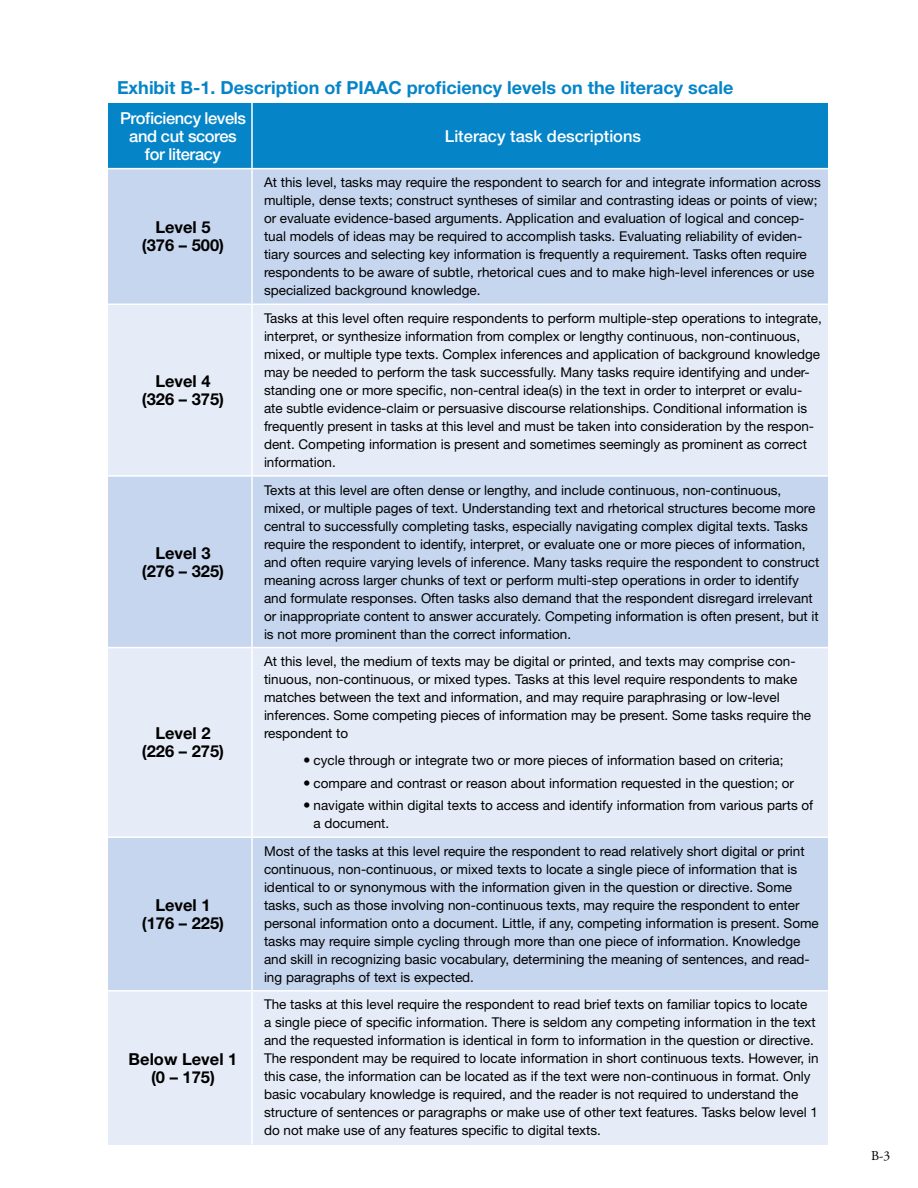
<style>
.page{position:relative;width:918px;height:1188px;background:#fff}
.page>*{position:absolute;margin:0;border:0;box-sizing:border-box;transform-origin:0 0}
.t1{font:700 18px "Helvetica Neue LT Std";color:#0585c8}
.t2{font:700 16.5px/18px "Helvetica Neue LT Std";color:#000;text-align:center}
.t3{font:500 16.5px/18px "Helvetica Neue LT Std";letter-spacing:-.025em;color:#fff;text-align:center}
.t4{font:500 16.5px "Helvetica Neue LT Std";color:#fff}
.t5{font:13.5px/18px "Helvetica Neue LT Std";color:#000}
.t6{font:13.5px "Adobe Garamond Pro";color:#000}
</style>
<div class="page">
<div style="left:108px;top:103px;width:144px;height:66px;background:#0585c8"></div>
<div style="left:252px;top:103px;width:576px;height:66px;background:#0585c8"></div>
<div style="left:108px;top:169px;width:144px;height:135px;background:#c6d6ee"></div>
<div style="left:252px;top:169px;width:576px;height:135px;background:#c6d6ee"></div>
<div style="left:108px;top:476px;width:144px;height:172px;background:#c6d6ee"></div>
<div style="left:252px;top:476px;width:576px;height:172px;background:#c6d6ee"></div>
<div style="left:108px;top:837px;width:144px;height:154px;background:#c6d6ee"></div>
<div style="left:252px;top:837px;width:576px;height:154px;background:#c6d6ee"></div>
<div style="left:108px;top:304px;width:144px;height:172px;background:#e6ecf7"></div>
<div style="left:252px;top:304px;width:576px;height:172px;background:#e6ecf7"></div>
<div style="left:108px;top:648px;width:144px;height:189px;background:#e6ecf7"></div>
<div style="left:252px;top:648px;width:576px;height:189px;background:#e6ecf7"></div>
<div style="left:108px;top:991px;width:144px;height:153px;background:#e6ecf7"></div>
<div style="left:252px;top:991px;width:576px;height:153px;background:#e6ecf7"></div>
<hr style="left:252px;top:304px;width:576px;height:1px;background:#fff">
<hr style="left:252px;top:475px;width:576px;height:2px;background:#fff">
<hr style="left:252px;top:647px;width:576px;height:1px;background:#fff">
<hr style="left:252px;top:836px;width:576px;height:2px;background:#fff">
<hr style="left:252px;top:990px;width:576px;height:2px;background:#fff">
<hr style="left:251px;top:103px;width:2px;height:65px;background:#fff">
<hr style="left:108px;top:168px;width:144px;height:1px;background:#fff">
<hr style="left:251px;top:169px;width:2px;height:135px;background:#fff">
<hr style="left:251px;top:305px;width:2px;height:170px;background:#fff">
<hr style="left:251px;top:477px;width:2px;height:170px;background:#fff">
<hr style="left:251px;top:648px;width:2px;height:188px;background:#fff">
<hr style="left:108px;top:836px;width:144px;height:2px;background:#fff">
<hr style="left:251px;top:838px;width:2px;height:152px;background:#fff">
<hr style="left:251px;top:992px;width:2px;height:152px;background:#fff">
<hr style="left:252px;top:168px;width:576px;height:1px;background:#fff">
<hr style="left:108px;top:304px;width:144px;height:1px;background:#fff">
<hr style="left:108px;top:475px;width:144px;height:2px;background:#fff">
<hr style="left:108px;top:647px;width:144px;height:1px;background:#fff">
<hr style="left:108px;top:990px;width:144px;height:2px;background:#fff">
<h4 class="t1" style="left:117px;top:76px;width:618px">Exhibit B-1. Description of PIAAC proficiency levels on the literacy scale</h4>
<p class="t3" style="left:120px;top:109px;width:127px">Proficiency levels and cut scores for literacy</p>
<p class="t4" style="left:445px;top:126px;width:198px">Literacy task descriptions</p>
<p class="t2" style="left:142px;top:218px;width:84px">Level 5 (376 – 500)</p>
<p class="t2" style="left:142px;top:372px;width:84px">Level 4 (326 – 375)</p>
<p class="t2" style="left:142px;top:543px;width:84px">Level 3 (276 – 325)</p>
<p class="t2" style="left:142px;top:724px;width:84px">Level 2 (226 – 275)</p>
<p class="t2" style="left:142px;top:896px;width:84px">Level 1 (176 – 225)</p>
<p class="t2" style="left:129px;top:1049px;width:110px">Below Level 1 (0 – 175)</p>
<p class="t5" style="left:264px;top:173px;width:558px">At this level, tasks may require the respondent to search for and integrate information across multiple, dense texts; construct syntheses of similar and contrasting ideas or points of view; or evaluate evidence-based arguments. Application and evaluation of logical and concep&shy;tual models of ideas may be required to accomplish tasks. Evaluating reliability of eviden&shy;tiary sources and selecting key information is frequently a requirement. Tasks often require respondents to be aware of subtle, rhetorical cues and to make high-level inferences or use specialized background knowledge.</p>
<p class="t5" style="left:264px;top:309px;width:559px">Tasks at this level often require respondents to perform multiple-step operations to integrate, interpret, or synthesize information from complex or lengthy continuous, non-continuous, mixed, or multiple type texts. Complex inferences and application of background knowledge may be needed to perform the task successfully. Many tasks require identifying and under&shy;standing one or more specific, non-central idea(s) in the text in order to interpret or evalu&shy;ate subtle evidence-claim or persuasive discourse relationships. Conditional information is frequently present in tasks at this level and must be taken into consideration by the respon&shy;dent. Competing information is present and sometimes seemingly as prominent as correct information.</p>
<p class="t5" style="left:264px;top:481px;width:557px">Texts at this level are often dense or lengthy, and include continuous, non-continuous, mixed, or multiple pages of text. Understanding text and rhetorical structures become more central to successfully completing tasks, especially navigating complex digital texts. Tasks require the respondent to identify, interpret, or evaluate one or more pieces of information, and often require varying levels of inference. Many tasks require the respondent to construct meaning across larger chunks of text or perform multi-step operations in order to identify and formulate responses. Often tasks also demand that the respondent disregard irrelevant or inappropriate content to answer accurately. Competing information is often present, but it is not more prominent than the correct information.</p>
<p class="t5" style="left:264px;top:652px;width:549px">At this level, the medium of texts may be digital or printed, and texts may comprise con&shy;tinuous, non-continuous, or mixed types. Tasks at this level require respondents to make matches between the text and information, and may require paraphrasing or low-level inferences. Some competing pieces of information may be present. Some tasks require the respondent to</p>
<p class="t5" style="left:314px;top:749px;width:501px;line-height:22.5px">cycle through or integrate two or more pieces of information based on criteria; compare and contrast or reason about information requested in the question; or navigate within digital texts to access and identify information from various parts of</p>
<p class="t5" style="left:314px;top:814px;width:77px">a document.</p>
<p class="t5" style="left:264px;top:842px;width:556px">Most of the tasks at this level require the respondent to read relatively short digital or print continuous, non-continuous, or mixed texts to locate a single piece of information that is identical to or synonymous with the information given in the question or directive. Some tasks, such as those involving non-continuous texts, may require the respondent to enter personal information onto a document. Little, if any, competing information is present. Some tasks may require simple cycling through more than one piece of information. Knowledge and skill in recognizing basic vocabulary, determining the meaning of sentences, and read&shy;ing paragraphs of text is expected.</p>
<p class="t5" style="left:264px;top:995px;width:556px">The tasks at this level require the respondent to read brief texts on familiar topics to locate<br>a single piece of specific information. There is seldom any competing information in the text and the requested information is identical in form to information in the question or directive.<br>The respondent may be required to locate information in short continuous texts. However, in this case, the information can be located as if the text were non-continuous in format. Only basic vocabulary knowledge is required, and the reader is not required to understand the structure of sentences or paragraphs or make use of other text features. Tasks below level 1 do not make use of any features specific to digital texts.</p>
<p class="t6" style="left:871px;top:1147px;width:21px">B-3</p>
</div>
